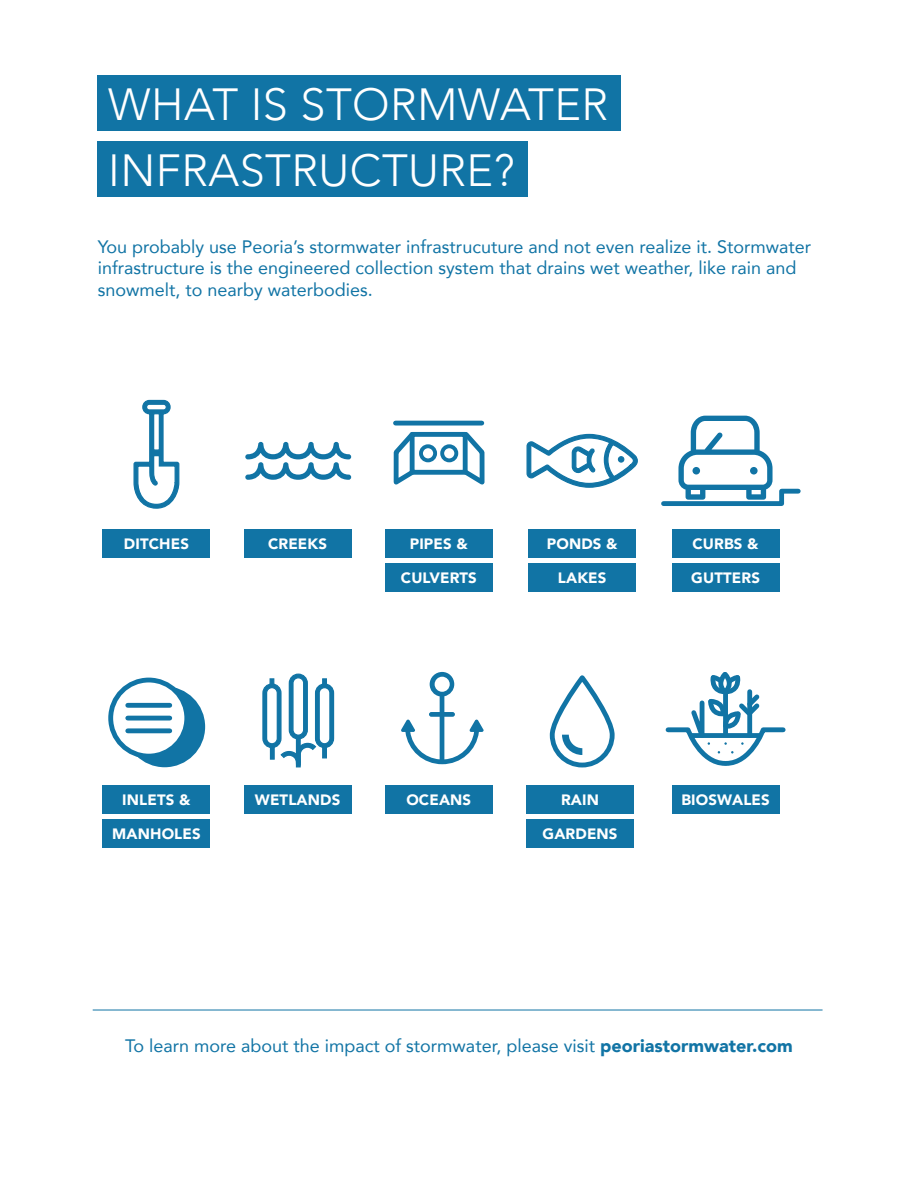
<style>
.page{position:relative;width:918px;height:1188px;background:#fff}
.page>*{position:absolute;margin:0;border:0;box-sizing:border-box;transform-origin:0 0}
.t1{font:300 45px "Avenir";letter-spacing:.01em;color:#fff}
.t2{font:18px/21.6px "Avenir";color:#1174a5}
.t3{font:900 15px "Avenir";letter-spacing:.01em;color:#fff}
.s1{font-weight:900}
</style>
<div class="page">
<div style="left:98px;top:76px;width:523px;height:55px;background:#1174a5"></div>
<div style="left:103px;top:529px;width:107px;height:28px;background:#1174a5"></div>
<div style="left:244px;top:529px;width:107px;height:28px;background:#1174a5"></div>
<div style="left:385px;top:529px;width:107px;height:28px;background:#1174a5"></div>
<div style="left:103px;top:785px;width:107px;height:29px;background:#1174a5"></div>
<div style="left:244px;top:785px;width:107px;height:29px;background:#1174a5"></div>
<div style="left:385px;top:785px;width:107px;height:29px;background:#1174a5"></div>
<div style="left:527px;top:785px;width:107px;height:29px;background:#1174a5"></div>
<div style="left:672px;top:785px;width:107px;height:29px;background:#1174a5"></div>
<div style="left:529px;top:529px;width:107px;height:28px;background:#1174a5"></div>
<div style="left:672px;top:529px;width:107px;height:28px;background:#1174a5"></div>
<div style="left:385px;top:563px;width:107px;height:28px;background:#1174a5"></div>
<div style="left:103px;top:819px;width:107px;height:29px;background:#1174a5"></div>
<div style="left:527px;top:819px;width:107px;height:29px;background:#1174a5"></div>
<div style="left:529px;top:563px;width:107px;height:28px;background:#1174a5"></div>
<div style="left:672px;top:563px;width:107px;height:28px;background:#1174a5"></div>
<div style="left:98px;top:141px;width:430px;height:55px;background:#1174a5"></div>
<svg style="left:133px;top:399px;width:47px;height:110px"></svg>
<svg style="left:245px;top:441px;width:107px;height:39px"></svg>
<svg style="left:526px;top:433px;width:112px;height:55px"></svg>
<div style="left:618px;top:456px;width:6px;height:7px;border:1px solid #1174a5;border-radius:50%"></div>
<svg style="left:661px;top:416px;width:140px;height:90px"></svg>
<svg style="left:262px;top:673px;width:73px;height:94px"></svg>
<div style="left:127px;top:689px;width:76px;height:76px;background:#1174a5;border-radius:50%"></div>
<div style="left:124px;top:686px;width:81px;height:81px;border:5px solid #1174a5;border-radius:50%"></div>
<svg style="left:401px;top:672px;width:83px;height:92px"></svg>
<svg style="left:562px;top:735px;width:20px;height:20px"></svg>
<div style="left:550px;top:679px;width:65px;height:88px;border:5px solid #1174a5;border-radius:29px"></div>
<svg style="left:111px;top:680px;width:76px;height:76px;fill:#fff"></svg>
<div style="left:108px;top:678px;width:81px;height:81px;border:5px solid #1174a5;border-radius:50%"></div>
<div style="left:128px;top:703px;width:42px;height:5px;background:#1174a5"></div>
<div style="left:128px;top:716px;width:42px;height:5px;background:#1174a5"></div>
<div style="left:128px;top:728px;width:42px;height:5px;background:#1174a5"></div>
<hr style="left:93px;top:1010px;width:730px;height:1px;background:#1174a5">
<div style="left:410px;top:432px;width:58px;height:43px;background:#fff;border:5px solid #1174a5"></div>
<svg style="left:393px;top:431px;width:26px;height:54px"></svg>
<svg style="left:459px;top:431px;width:26px;height:54px"></svg>
<div style="left:419px;top:444px;width:18px;height:18px;border:4px solid #1174a5;border-radius:50%"></div>
<div style="left:440px;top:444px;width:18px;height:18px;border:4px solid #1174a5;border-radius:50%"></div>
<div style="left:396px;top:421px;width:86px;height:5px;background:#1174a5"></div>
<svg style="left:665px;top:672px;width:121px;height:94px"></svg>
<p class="t1" style="left:108px;top:78px;width:502px">WHAT IS STORMWATER</p>
<p class="t1" style="left:108px;top:144px;width:408px">INFRASTRUCTURE?</p>
<p class="t2" style="left:98px;top:235px;width:715px">You probably use Peoria’s stormwater infrastrucuture and not even realize it. Stormwater infrastructure is the engineered collection system that drains wet weather, like rain and snowmelt, to nearby waterbodies.</p>
<p class="t3" style="left:124px;top:531px;width:67px">DITCHES</p>
<p class="t3" style="left:268px;top:531px;width:61px">CREEKS</p>
<p class="t3" style="left:410px;top:531px;width:60px">PIPES &amp;</p>
<p class="t3" style="left:401px;top:565px;width:77px">CULVERTS</p>
<p class="t3" style="left:547px;top:531px;width:72px">PONDS &amp;</p>
<p class="t3" style="left:693px;top:531px;width:68px">CURBS &amp;</p>
<p class="t3" style="left:558px;top:565px;width:50px">LAKES</p>
<p class="t3" style="left:691px;top:565px;width:70px">GUTTERS</p>
<p class="t3" style="left:122px;top:787px;width:70px">INLETS &amp;</p>
<p class="t3" style="left:255px;top:787px;width:87px">WETLANDS</p>
<p class="t3" style="left:406px;top:787px;width:66px">OCEANS</p>
<p class="t3" style="left:561px;top:787px;width:39px">RAIN</p>
<p class="t3" style="left:681px;top:787px;width:90px">BIOSWALES</p>
<p class="t3" style="left:112px;top:821px;width:90px">MANHOLES</p>
<p class="t3" style="left:543px;top:821px;width:77px">GARDENS</p>
<p class="t2" style="left:125px;top:1034px;width:669px">To learn more about the impact of stormwater, please visit <span class="s1">peoriastormwater.com</span></p>
</div>
